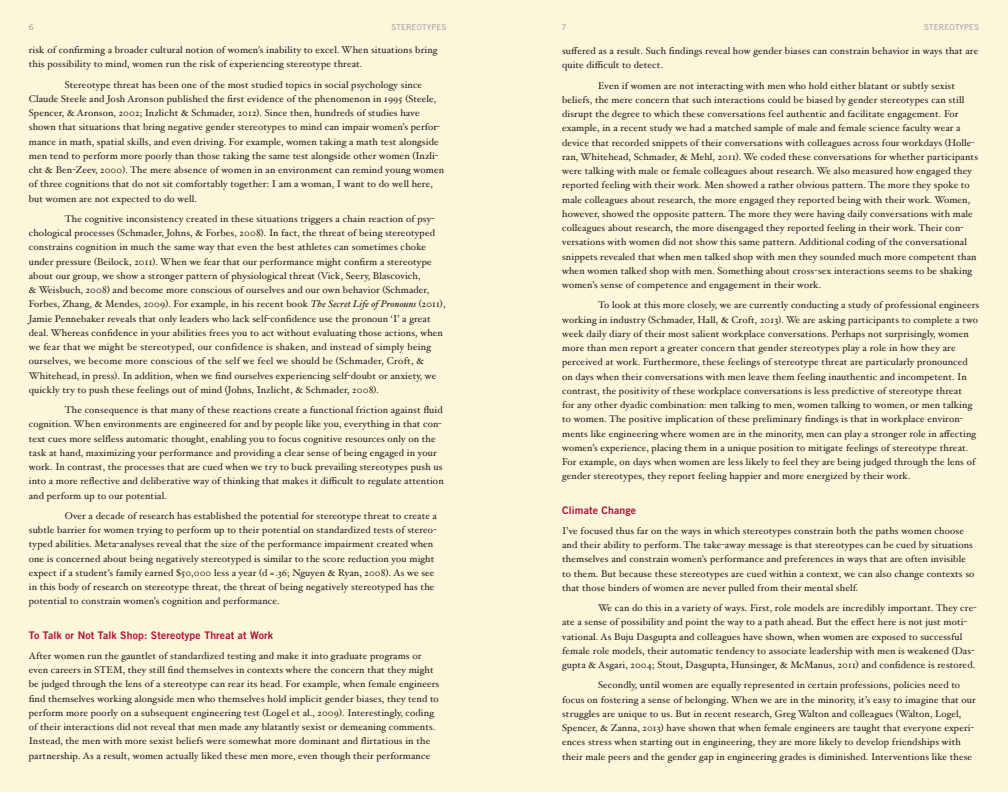
<style>
.page{position:relative;width:1008px;height:792px;background:#fcf6db}
.page>*{position:absolute;margin:0;border:0;box-sizing:border-box;transform-origin:0 0}
.Hoefler_Body_text{font:10.5px "Trade Gothic Bold Two";letter-spacing:.015em;color:#b0103c}
.Hoefler_Body_text-2{font:9.8px/14.2px "Hoefler Text";letter-spacing:.015em;color:#231f20}
.TGoth_body_text_9_14{font:8px "Trade Gothic";letter-spacing:.02em;color:#949698}
.s1{font-style:italic}
</style>
<div class="page">
<p class="TGoth_body_text_9_14" style="left:29px;top:23px;width:6px">6</p>
<p class="TGoth_body_text_9_14" style="left:391px;top:23px;width:56px">STEREOTYPES</p>
<p class="TGoth_body_text_9_14" style="left:562px;top:23px;width:6px">7</p>
<p class="Hoefler_Body_text-2" style="left:29px;top:43px;width:410px">risk of confirming a broader cultural notion of women’s inability to excel. When situations bring this possibility to mind, women run the risk of experiencing stereotype threat.</p>
<p class="Hoefler_Body_text-2" style="left:29px;top:77px;width:417px;text-indent:36px">Stereotype threat has been one of the most studied topics in social psychology since Claude Steele and Josh Aronson published the first evidence of the phenomenon in 1995 (Steele, Spencer, &amp; Aronson, 2002; Inzlicht &amp; Schmader, 2012). Since then, hundreds of studies have shown that situations that bring negative gender stereotypes to mind can impair women’s perfor&shy;mance in math, spatial skills, and even driving. For example, women taking a math test alongside men tend to perform more poorly than those taking the same test alongside other women (Inzli&shy;cht &amp; Ben-Zeev, 2000). The mere absence of women in an environment can remind young women of three cognitions that do not sit comfortably together: I am a woman, I want to do well here, but women are not expected to do well.</p>
<p class="Hoefler_Body_text-2" style="left:29px;top:211px;width:418px;text-indent:36px">The cognitive inconsistency created in these situations triggers a chain reaction of psy&shy;chological processes (Schmader, Johns, &amp; Forbes, 2008). In fact, the threat of being stereotyped constrains cognition in much the same way that even the best athletes can sometimes choke under pressure (Beilock, 2011). When we fear that our performance might confirm a stereotype about our group, we show a stronger pattern of physiological threat (Vick, Seery, Blascovich,<br>&amp; Weisbuch, 2008) and become more conscious of ourselves and our own behavior (Schmader, Forbes, Zhang, &amp; Mendes, 2009). For example, in his recent book <span class="s1">The Secret Life of Pronouns</span> (2011), Jamie Pennebaker reveals that only leaders who lack self-confidence use the pronoun ‘I’ a great deal. Whereas confidence in your abilities frees you to act without evaluating those actions, when we fear that we might be stereotyped, our confidence is shaken, and instead of simply being ourselves, we become more conscious of the self we feel we should be (Schmader, Croft, &amp; Whitehead, in press). In addition, when we find ourselves experiencing self-doubt or anxiety, we quickly try to push these feelings out of mind (Johns, Inzlicht, &amp; Schmader, 2008).</p>
<p class="Hoefler_Body_text-2" style="left:29px;top:403px;width:416px;text-indent:36px">The consequence is that many of these reactions create a functional friction against fluid cognition. When environments are engineered for and by people like you, everything in that con&shy;text cues more selfless automatic thought, enabling you to focus cognitive resources only on the task at hand, maximizing your performance and providing a clear sense of being engaged in your work. In contrast, the processes that are cued when we try to buck prevailing stereotypes push us into a more reflective and deliberative way of thinking that makes it difficult to regulate attention and perform up to our potential.</p>
<p class="Hoefler_Body_text-2" style="left:29px;top:508px;width:410px;text-indent:36px">Over a decade of research has established the potential for stereotype threat to create a subtle barrier for women trying to perform up to their potential on standardized tests of stereo&shy;typed abilities. Meta-analyses reveal that the size of the performance impairment created when one is concerned about being negatively stereotyped is similar to the score reduction you might expect if a student’s family earned $50,000 less a year (d =.36; Nguyen &amp; Ryan, 2008). As we see in this body of research on stereotype threat, the threat of being negatively stereotyped has the potential to constrain women’s cognition and performance.</p>
<p class="Hoefler_Body_text" style="left:29px;top:628px;width:246px">To Talk or Not Talk Shop: Stereotype Threat at Work</p>
<p class="Hoefler_Body_text-2" style="left:29px;top:648px;width:412px">After women run the gauntlet of standardized testing and make it into graduate programs or even careers in STEM, they still find themselves in contexts where the concern that they might be judged through the lens of a stereotype can rear its head. For example, when female engineers find themselves working alongside men who themselves hold implicit gender biases, they tend to perform more poorly on a subsequent engineering test (Logel et al., 2009). Interestingly, coding of their interactions did not reveal that men made any blatantly sexist or demeaning comments.<br>Instead, the men with more sexist beliefs were somewhat more dominant and flirtatious in the partnership. As a result, women actually liked these men more, even though their performance</p>
<p class="TGoth_body_text_9_14" style="left:924px;top:23px;width:56px">STEREOTYPES</p>
<p class="Hoefler_Body_text-2" style="left:562px;top:44px;width:418px">suffered as a result. Such findings reveal how gender biases can constrain behavior in ways that are quite difficult to detect.</p>
<p class="Hoefler_Body_text-2" style="left:562px;top:78px;width:417px;text-indent:36px">Even if women are not interacting with men who hold either blatant or subtly sexist beliefs, the mere concern that such interactions could be biased by gender stereotypes can still disrupt the degree to which these conversations feel authentic and facilitate engagement. For example, in a recent study we had a matched sample of male and female science faculty wear a device that recorded snippets of their conversations with colleagues across four workdays (Holle&shy;ran, Whitehead, Schmader, &amp; Mehl, 2011). We coded these conversations for whether participants were talking with male or female colleagues about research. We also measured how engaged they reported feeling with their work. Men showed a rather obvious pattern. The more they spoke to male colleagues about research, the more engaged they reported being with their work. Women, however, showed the opposite pattern. The more they were having daily conversations with male colleagues about research, the more disengaged they reported feeling in their work. Their con&shy;versations with women did not show this same pattern. Additional coding of the conversational snippets revealed that when men talked shop with men they sounded much more competent than when women talked shop with men. Something about cross-sex interactions seems to be shaking women’s sense of competence and engagement in their work.</p>
<p class="Hoefler_Body_text-2" style="left:562px;top:298px;width:419px;text-indent:36px">To look at this more closely, we are currently conducting a study of professional engineers working in industry (Schmader, Hall, &amp; Croft, 2013). We are asking participants to complete a two week daily diary of their most salient workplace conversations. Perhaps not surprisingly, women more than men report a greater concern that gender stereotypes play a role in how they are perceived at work. Furthermore, these feelings of stereotype threat are particularly pronounced on days when their conversations with men leave them feeling inauthentic and incompetent. In contrast, the positivity of these workplace conversations is less predictive of stereotype threat<br>for any other dyadic combination: men talking to men, women talking to women, or men talking to women. The positive implication of these preliminary findings is that in workplace environ&shy;ments like engineering where women are in the minority, men can play a stronger role in affecting women’s experience, placing them in a unique position to mitigate feelings of stereotype threat.<br>For example, on days when women are less likely to feel they are being judged through the lens of gender stereotypes, they report feeling happier and more energized by their work.</p>
<p class="Hoefler_Body_text" style="left:562px;top:503px;width:76px">Climate Change</p>
<p class="Hoefler_Body_text-2" style="left:562px;top:523px;width:414px">I’ve focused thus far on the ways in which stereotypes constrain both the paths women choose and their ability to perform. The take-away message is that stereotypes can be cued by situations themselves and constrain women’s performance and preferences in ways that are often invisible to them. But because these stereotypes are cued within a context, we can also change contexts so that those binders of women are never pulled from their mental shelf.</p>
<p class="Hoefler_Body_text-2" style="left:562px;top:601px;width:416px;text-indent:36px">We can do this in a variety of ways. First, role models are incredibly important. They cre&shy;ate a sense of possibility and point the way to a path ahead. But the effect here is not just moti&shy;vational. As Buju Dasgupta and colleagues have shown, when women are exposed to successful female role models, their automatic tendency to associate leadership with men is weakened (Das&shy;gupta &amp; Asgari, 2004; Stout, Dasgupta, Hunsinger, &amp; McManus, 2011) and confidence is restored.</p>
<p class="Hoefler_Body_text-2" style="left:562px;top:678px;width:415px;text-indent:36px">Secondly, until women are equally represented in certain professions, policies need to focus on fostering a sense of belonging. When we are in the minority, it’s easy to imagine that our struggles are unique to us. But in recent research, Greg Walton and colleagues (Walton, Logel, Spencer, &amp; Zanna, 2013) have shown that when female engineers are taught that everyone experi&shy;ences stress when starting out in engineering, they are more likely to develop friendships with their male peers and the gender gap in engineering grades is diminished. Interventions like these</p>
</div>
